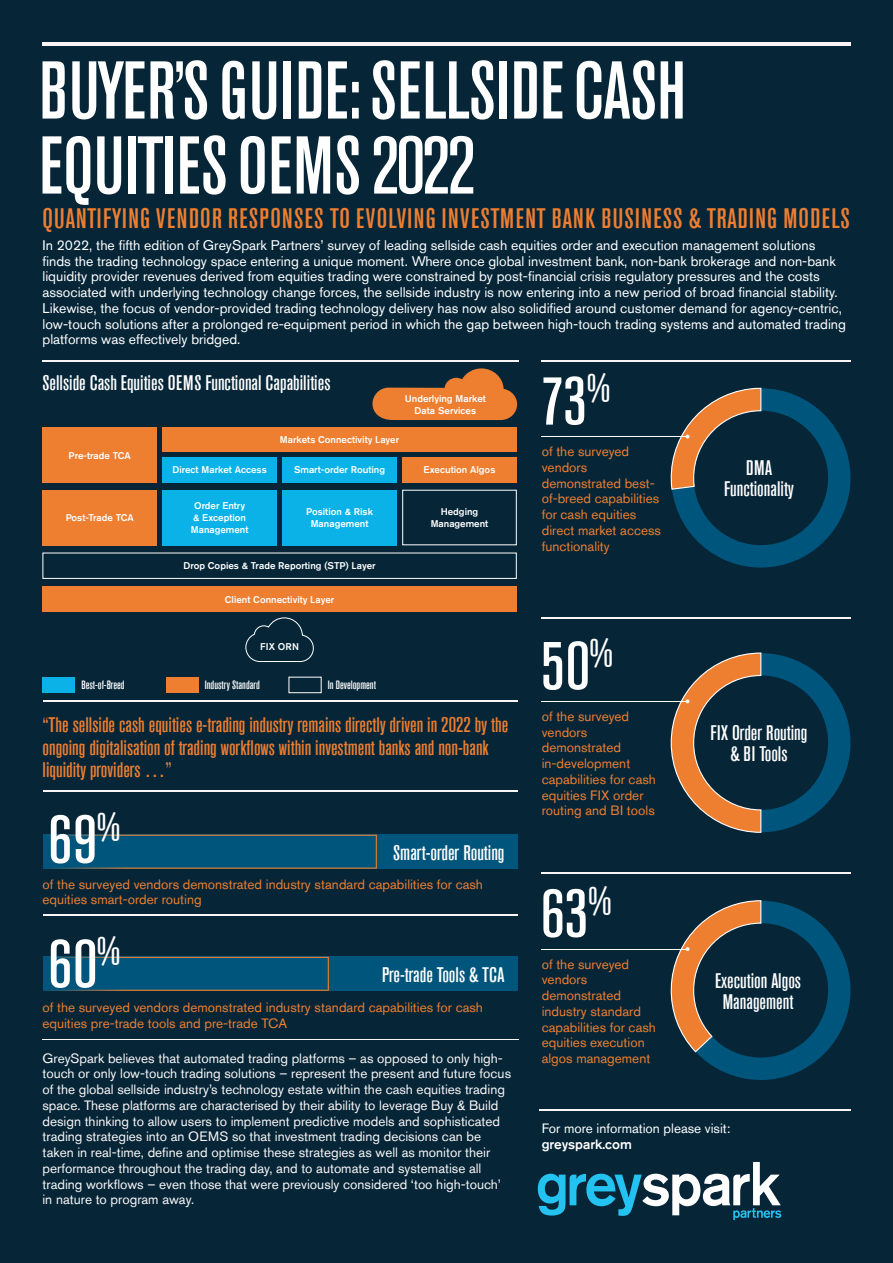
<style>
.page{position:relative;width:893px;height:1263px;background:#062638}
.page>*{position:absolute;margin:0;border:0;box-sizing:border-box;transform-origin:0 0}
.t1{font:500 condensed 81px/75px "Akzidenz Grotesk Std";letter-spacing:.005em;color:#fff}
.t2{font:500 condensed 67.5px "Akzidenz Grotesk Std";letter-spacing:.02em;color:#fff}
.t3{font:500 condensed 28.05px "Akzidenz Grotesk Std";letter-spacing:.045em;color:#ee7e30}
.t4{font:500 condensed 21px/22.5px "Akzidenz Grotesk Std";color:#ee7e30}
.t5{font:500 condensed 21px/21px "Akzidenz Grotesk Std";color:#fff;text-align:center}
.t6{font:13.95px/15.8px "Akzidenz Grotesk Std";color:#fff}
.t7{font:13.5px/15.8px "Akzidenz Grotesk Std";color:#faf6f6}
.t8{font:13.5px/15.8px "Akzidenz Grotesk Std";color:#ee7e30}
.t9{font:13.5px/15.8px "Akzidenz Grotesk Std";color:#fff}
.t10{font:500 condensed 12px "Akzidenz Grotesk Std";color:#fff}
.Table_Text_Black_Bol{font:500 9.75px/12px "Akzidenz Grotesk Std";color:#fff;text-align:center}
.s1{font-weight:500}
</style>
<div class="page">
<hr style="left:42px;top:1038px;width:477px;height:1px;background:#faf6f6">
<div style="left:43px;top:677px;width:32px;height:16px;background:#0ab2e8"></div>
<div style="left:166px;top:677px;width:32px;height:16px;background:#ee7e30"></div>
<div style="left:289px;top:677px;width:33px;height:16px;border:1px solid #fff"></div>
<hr style="left:42px;top:360px;width:477px;height:1px;background:#faf6f6">
<hr style="left:43px;top:791px;width:475px;height:1px;background:#faf6f6">
<hr style="left:43px;top:915px;width:475px;height:1px;background:#faf6f6">
<hr style="left:43px;top:701px;width:475px;height:1px;background:#faf6f6">
<hr style="left:42px;top:43px;width:808px;height:3px;background:#faf6f6">
<hr style="left:539px;top:1109px;width:311px;height:1px;background:#faf6f6">
<svg style="left:538px;top:1162px;width:243px;height:58px"></svg>
<hr style="left:541px;top:360px;width:309px;height:1px;background:#faf6f6">
<hr style="left:541px;top:436px;width:147px;height:1px;background:#fff">
<svg style="left:670px;top:387px;width:180px;height:180px"></svg>
<hr style="left:541px;top:617px;width:309px;height:1px;background:#faf6f6">
<hr style="left:541px;top:701px;width:147px;height:1px;background:#fff">
<svg style="left:670px;top:652px;width:180px;height:181px"></svg>
<hr style="left:541px;top:872px;width:309px;height:2px;background:#faf6f6">
<hr style="left:541px;top:949px;width:147px;height:1px;background:#fff">
<svg style="left:670px;top:900px;width:180px;height:180px"></svg>
<div style="left:43px;top:957px;width:475px;height:34px;background:#00557c"></div>
<svg style="left:48px;top:957px;width:281px;height:34px"></svg>
<div style="left:43px;top:835px;width:475px;height:34px;background:#00557c"></div>
<svg style="left:49px;top:835px;width:328px;height:34px"></svg>
<div style="left:43px;top:490px;width:114px;height:55px;background:#ee7e30"></div>
<div style="left:43px;top:427px;width:114px;height:56px;background:#ee7e30"></div>
<div style="left:43px;top:553px;width:474px;height:26px;border:1px solid #fff"></div>
<div style="left:43px;top:587px;width:474px;height:25px;background:#ee7e30"></div>
<div style="left:162px;top:490px;width:115px;height:55px;background:#0ab2e8"></div>
<div style="left:282px;top:490px;width:115px;height:55px;background:#0ab2e8"></div>
<div style="left:402px;top:490px;width:115px;height:55px;border:1px solid #fff"></div>
<div style="left:162px;top:427px;width:355px;height:24px;background:#ee7e30"></div>
<div style="left:162px;top:457px;width:115px;height:25px;background:#0ab2e8"></div>
<div style="left:282px;top:457px;width:115px;height:25px;background:#0ab2e8"></div>
<div style="left:402px;top:457px;width:115px;height:25px;background:#ee7e30"></div>
<svg style="left:372px;top:368px;width:145px;height:52px"></svg>
<svg style="left:245px;top:617px;width:69px;height:45px"></svg>
<p class="t1" style="left:39px;top:53px;width:648px">BUYER’S GUIDE: SELLSIDE CASH<br>EQUITIES OEMS 2022</p>
<p class="t3" style="left:43px;top:202px;width:809px">QUANTIFYING VENDOR RESPONSES TO EVOLVING INVESTMENT BANK BUSINESS &amp; TRADING MODELS</p>
<p class="t6" style="left:43px;top:237px;width:805px">In 2022, the fifth edition of GreySpark Partners’ survey of leading sellside cash equities order and execution management solutions finds the trading technology space entering a unique moment. Where once global investment bank, non-bank brokerage and non-bank liquidity provider revenues derived from equities trading were constrained by post-financial crisis regulatory pressures and the costs associated with underlying technology change forces, the sellside industry is now entering into a new period of broad financial stability.<br>Likewise, the focus of vendor-provided trading technology delivery has now also solidified around customer demand for agency-centric, low-touch solutions after a prolonged re-equipment period in which the gap between high-touch trading systems and automated trading platforms was effectively bridged.</p>
<p class="t5" style="left:43px;top:372px;width:289px">Sellside Cash Equities OEMS Functional Capabilities</p>
<p class="Table_Text_Black_Bol" style="left:405px;top:393px;width:83px">Underlying Market</p>
<p class="Table_Text_Black_Bol" style="left:414px;top:405px;width:63px">Data Services</p>
<p class="Table_Text_Black_Bol" style="left:69px;top:449px;width:64px">Pre-trade TCA</p>
<p class="Table_Text_Black_Bol" style="left:66px;top:512px;width:70px">Post-Trade TCA</p>
<p class="Table_Text_Black_Bol" style="left:280px;top:433px;width:121px">Markets Connectivity Layer</p>
<p class="Table_Text_Black_Bol" style="left:172px;top:464px;width:96px">Direct Market Access</p>
<p class="Table_Text_Black_Bol" style="left:294px;top:464px;width:93px">Smart-order Routing</p>
<p class="Table_Text_Black_Bol" style="left:424px;top:464px;width:73px">Execution Algos</p>
<p class="Table_Text_Black_Bol" style="left:191px;top:500px;width:59px">Order Entry &amp; Exception<br>Management</p>
<p class="Table_Text_Black_Bol" style="left:306px;top:506px;width:68px">Position &amp; Risk<br>Management</p>
<p class="Table_Text_Black_Bol" style="left:431px;top:506px;width:59px">Hedging<br>Management</p>
<p class="Table_Text_Black_Bol" style="left:184px;top:560px;width:193px">Drop Copies &amp; Trade Reporting (STP) Layer</p>
<p class="Table_Text_Black_Bol" style="left:225px;top:593px;width:111px">Client Connectivity Layer</p>
<p class="Table_Text_Black_Bol" style="left:260px;top:640px;width:40px">FIX ORN</p>
<p class="t10" style="left:81px;top:678px;width:45px">Best-of-Breed</p>
<p class="t10" style="left:205px;top:678px;width:56px">Industry Standard</p>
<p class="t10" style="left:328px;top:678px;width:50px">In Development</p>
<p class="t4" style="left:43px;top:714px;width:467px">“The sellside cash equities e-trading industry remains directly driven in 2022 by the ongoing digitalisation of trading workflows within investment banks and non-bank liquidity providers …”</p>
<p class="t2" style="left:48px;top:801px;width:74px">69<sup>%</sup></p>
<p class="t5" style="left:393px;top:842px;width:113px">Smart-order Routing</p>
<p class="t8" style="left:43px;top:876px;width:442px">of the surveyed vendors demonstrated industry standard capabilities for cash equities smart-order routing</p>
<p class="t2" style="left:48px;top:926px;width:74px">60<sup>%</sup></p>
<p class="t5" style="left:382px;top:964px;width:124px">Pre-trade Tools &amp; TCA</p>
<p class="t8" style="left:43px;top:999px;width:442px">of the surveyed vendors demonstrated industry standard capabilities for cash equities pre-trade tools and pre-trade TCA</p>
<p class="t7" style="left:43px;top:1050px;width:470px">GreySpark believes that automated trading platforms – as opposed to only high&shy;touch or only low-touch trading solutions – represent the present and future focus of the global sellside industry’s technology estate within the cash equities trading space. These platforms are characterised by their ability to leverage Buy &amp; Build design thinking to allow users to implement predictive models and sophisticated trading strategies into an OEMS so that investment trading decisions can be taken in real-time, define and optimise these strategies as well as monitor their performance throughout the trading day, and to automate and systematise all trading workflows – even those that were previously considered ‘too high-touch’ in nature to program away.</p>
<p class="t2" style="left:541px;top:363px;width:71px">73<sup>%</sup></p>
<p class="t8" style="left:542px;top:443px;width:121px">of the surveyed vendors demonstrated best&shy;of-breed capabilities for cash equities direct market access functionality</p>
<p class="t2" style="left:541px;top:628px;width:74px">50<sup>%</sup></p>
<p class="t8" style="left:542px;top:708px;width:116px">of the surveyed vendors demonstrated in-development capabilities for cash equities FIX order routing and BI tools</p>
<p class="t2" style="left:541px;top:875px;width:72px">63<sup>%</sup></p>
<p class="t8" style="left:542px;top:956px;width:116px">of the surveyed vendors demonstrated industry standard capabilities for cash equities execution algos management</p>
<p class="t5" style="left:746px;top:457px;width:28px">DMA</p>
<p class="t5" style="left:724px;top:478px;width:71px">Functionality</p>
<p class="t5" style="left:711px;top:722px;width:98px">FIX Order Routing</p>
<p class="t5" style="left:730px;top:743px;width:59px">&amp; BI Tools</p>
<p class="t5" style="left:715px;top:970px;width:88px">Execution Algos<br>Management</p>
<p class="t9" style="left:542px;top:1120px;width:190px">For more information please visit: <span class="s1">greyspark.com</span></p>
</div>
